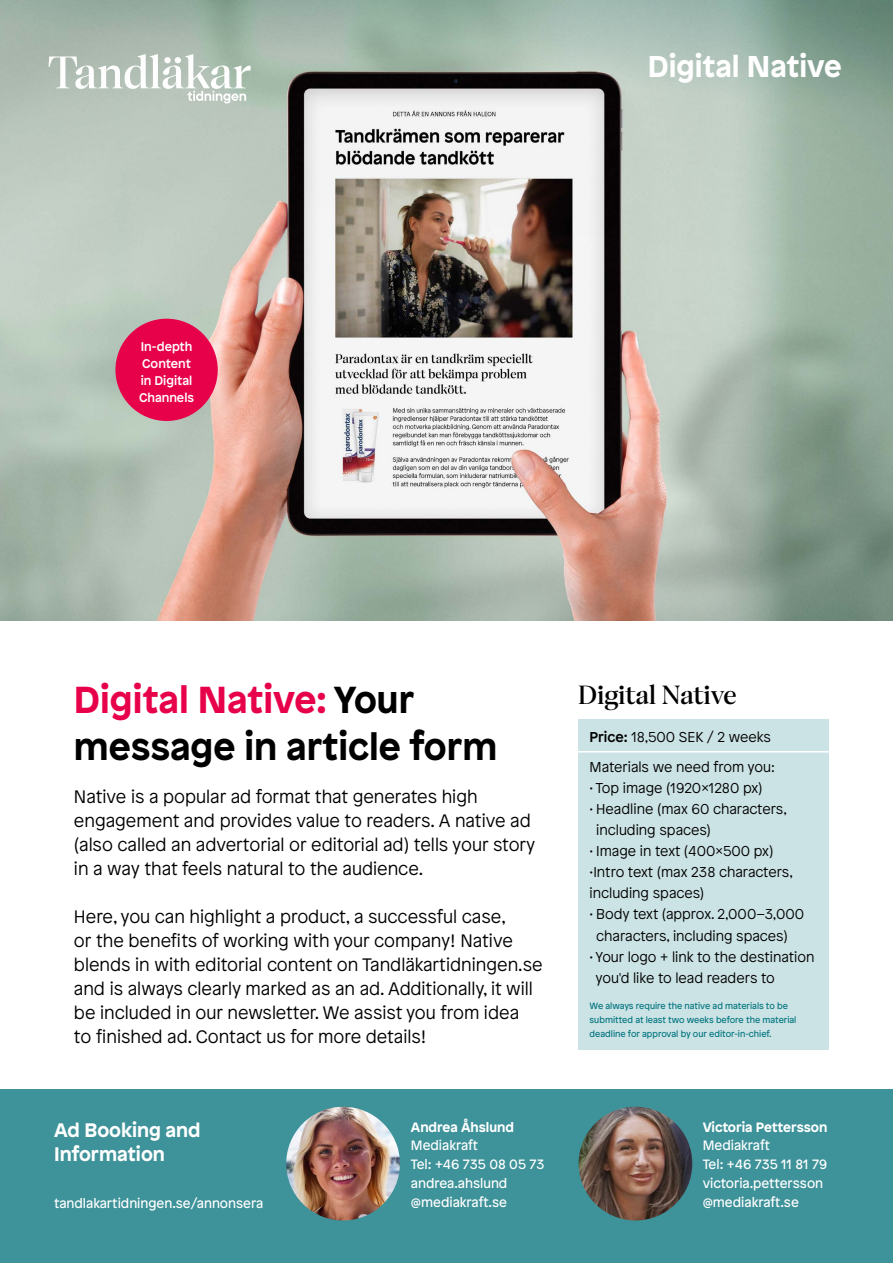
<style>
.page{position:relative;width:893px;height:1263px;background:#fff}
.page>*{position:absolute;margin:0;border:0;box-sizing:border-box;transform-origin:0 0}
.t1{font:700 37.5px/46.5px "Patron";color:#000}
.t2{font:700 30px "Patron";color:#fff}
.t3{font:27px "Cotford Display";letter-spacing:.005em;color:#000}
.t4{font:700 19.5px/24px "Patron";color:#fff}
.t5{font:300 18px/24px "Patron";color:#000}
.t6{font:300 14.25px/21px "Patron";color:#000}
.t7{font:13.5px/18.8px "Patron";color:#fff}
.t8{font:700 13.5px "Patron";color:#fff}
.t9{font:500 12.6px/17.1px "Patron";color:#fff}
.t10{font:9px/14.2px "Patron";color:#00747e}
.s1{color:#e7004a}
.s2{font-weight:500}
</style>
<div class="page">
<img style="left:0;top:304px;width:893px;height:317px">
<div style="left:115px;top:319px;width:103px;height:102px;background:#e7004a;border-radius:50%"></div>
<div style="left:579px;top:719px;width:250px;height:331px;background:#cce3e5"></div>
<hr style="left:573px;top:751px;width:259px;height:1px;background:#fff">
<div style="left:0;top:1089px;width:893px;height:174px;background:#3e9299"></div>
<img style="left:286px;top:1107px;width:114px;height:113px;border-radius:57px">
<svg style="left:0;top:0;width:893px;height:304px;background:#a9b3a9"></svg>
<img style="left:579px;top:1107px;width:113px;height:113px;border-radius:57px">
<p class="t9" style="left:139px;top:337px;width:56px">In-depth<br>Content in Digital<br>Channels</p>
<h2 class="t2" style="left:648px;top:43px;width:196px">Digital Native</h2>
<h1 class="t1" style="left:74px;top:673px;width:424px"><span class="s1">Digital Native:</span> Your message in article form</h1>
<p class="t5" style="left:74px;top:784px;width:463px">Native is a popular ad format that generates high engagement and provides value to readers. A native ad (also called an advertorial or editorial ad) tells your story in a way that feels natural to the audience.</p>
<p class="t5" style="left:74px;top:904px;width:470px">Here, you can highlight a product, a successful case,<br>or the benefits of working with your company! Native blends in with editorial content on Tandläkartidningen.se and is always clearly marked as an ad. Additionally, it will be included in our newsletter. We assist you from idea<br>to finished ad. Contact us for more details!</p>
<h3 class="t3" style="left:579px;top:677px;width:160px">Digital Native</h3>
<p class="t6" style="left:590px;top:720px;width:187px;line-height:30.8px"><span class="s2">Price:</span> 18,500 SEK / 2 weeks<br>Materials we need from you:</p>
<p class="t6" style="left:590px;top:777px;width:175px">• Top image (1920x1280 px)</p>
<p class="t6" style="left:596px;top:798px;width:192px;text-indent:-7px">• Headline (max 60 characters, including spaces)</p>
<p class="t6" style="left:590px;top:840px;width:185px">• Image in text (400x500 px)</p>
<p class="t6" style="left:590px;top:861px;width:205px">•Intro text (max 238 characters, including spaces)</p>
<p class="t6" style="left:596px;top:903px;width:209px;text-indent:-7px">• Body text (approx. 2,000–3,000 characters, including spaces)</p>
<p class="t6" style="left:596px;top:945px;width:220px;text-indent:-6px">• Your logo + link to the destination you'd like to lead readers to</p>
<p class="t10" style="left:590px;top:998px;width:208px">We always require the native ad materials to be submitted at least two weeks before the material deadline for approval by our editor-in-chief.</p>
<p class="t4" style="left:54px;top:1116px;width:148px">Ad Booking and<br>Information</p>
<p class="t7" style="left:54px;top:1192px;width:211px">tandlakartidningen.se/annonsera</p>
<p class="t8" style="left:411px;top:1116px;width:105px">Andrea Åhslund</p>
<p class="t7" style="left:411px;top:1135px;width:135px">Mediakraft<br>Tel: +46 735 08 05 73 andrea.ahslund @mediakraft.se</p>
<p class="t8" style="left:703px;top:1116px;width:126px">Victoria Pettersson</p>
<p class="t7" style="left:703px;top:1135px;width:126px">Mediakraft<br>Tel: +46 735 11 81 79 victoria.pettersson @mediakraft.se</p>
</div>
